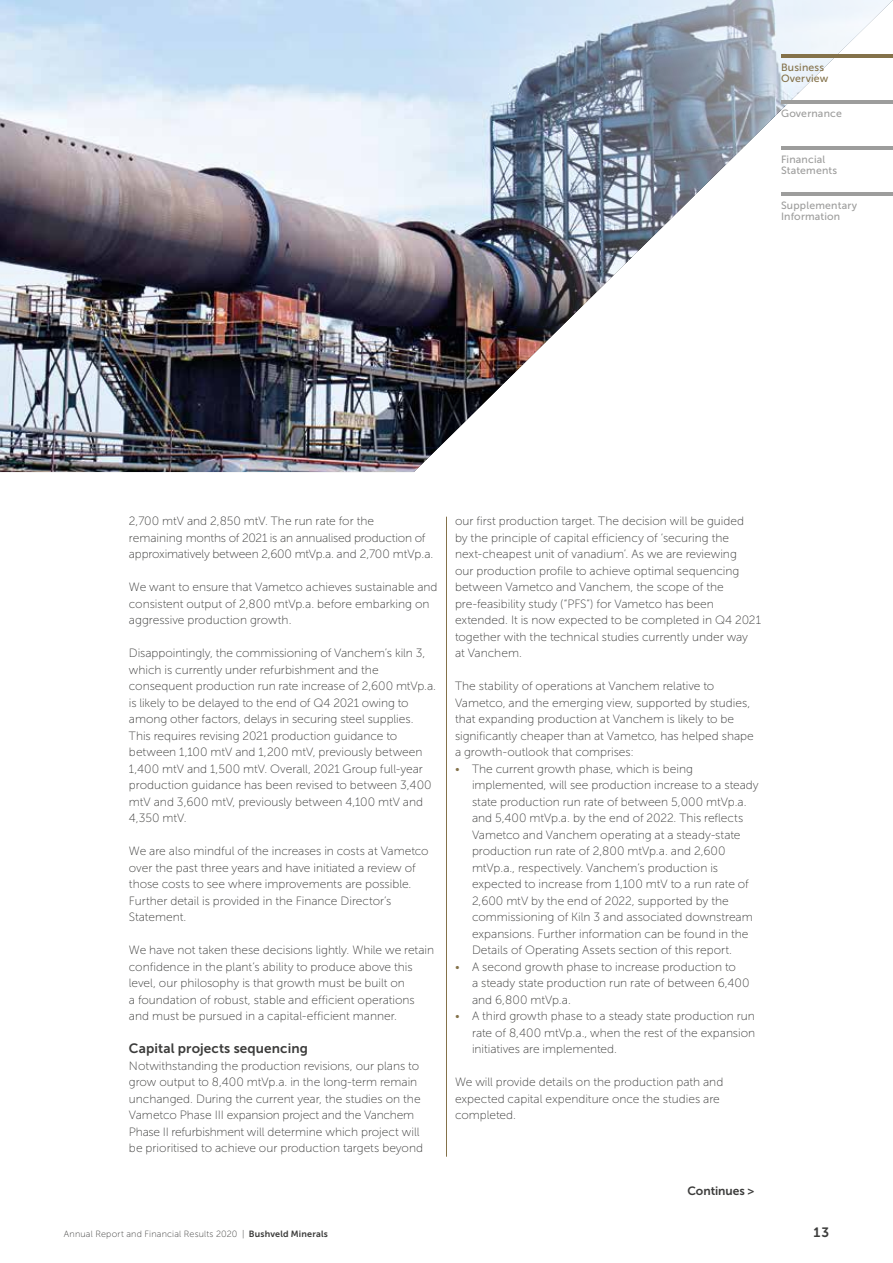
<style>
.page{position:relative;width:893px;height:1263px;background:#fff}
.page>*{position:absolute;margin:0;border:0;box-sizing:border-box;transform-origin:0 0}
.t1{font:13.5px "Museo Sans 700";letter-spacing:.01em;color:#3c3c3b}
.t2{font:12px/16.5px "Museo Sans 100";color:#3c3c3b}
.t3{font:12px "Museo Sans 700";letter-spacing:-.005em;color:#3c3c3b}
.t4{font:10.5px/10.5px "Museo Sans 500";letter-spacing:.02em;color:#9d9d9c}
.t5{font:10.5px/10.5px "Museo Sans 500";letter-spacing:.02em;color:#84724a}
.t6{font:9px "Museo Sans 100";letter-spacing:.025em;color:#3c3c3b}
.s1{color:#84724a}
.s2{font-family:"Museo Sans 700"}
</style>
<div class="page">
<img style="left:0;top:0;width:893px;height:472px">
<hr style="left:446px;top:517px;width:1px;height:640px;background:#84724a">
<hr style="left:781px;top:146px;width:112px;height:3px;background:#9d9d9c">
<hr style="left:781px;top:192px;width:112px;height:3px;background:#9d9d9c">
<hr style="left:781px;top:100px;width:112px;height:3px;background:#9d9d9c">
<hr style="left:781px;top:54px;width:112px;height:3px;background:#84724a">
<p class="t5" style="left:781px;top:62px;width:49px">Business<br>Overview</p>
<p class="t4" style="left:781px;top:108px;width:62px">Governance</p>
<p class="t4" style="left:781px;top:154px;width:58px">Financial<br>Statements</p>
<p class="t4" style="left:781px;top:200px;width:78px">Supplementary<br>Information</p>
<p class="t2" style="left:129px;top:513px;width:306px">2,700 mtV and 2,850 mtV. The run rate for the<br>remaining months of 2021 is an annualised production of approximatively between 2,600 mtVp.a. and 2,700 mtVp.a.</p>
<p class="t2" style="left:129px;top:579px;width:310px">We want to ensure that Vametco achieves sustainable and consistent output of 2,800 mtVp.a. before embarking on aggressive production growth.</p>
<p class="t2" style="left:129px;top:645px;width:309px">Disappointingly, the commissioning of Vanchem’s kiln 3, which is currently under refurbishment and the consequent production run rate increase of 2,600 mtVp.a. is likely to be delayed to the end of Q4 2021 owing to among other factors, delays in securing steel supplies.<br>This requires revising 2021 production guidance to between 1,100 mtV and 1,200 mtV, previously between 1,400 mtV and 1,500 mtV. Overall, 2021 Group full-year production guidance has been revised to between 3,400 mtV and 3,600 mtV, previously between 4,100 mtV and 4,350 mtV.</p>
<p class="t2" style="left:129px;top:843px;width:301px">We are also mindful of the increases in costs at Vametco over the past three years and have initiated a review of those costs to see where improvements are possible.<br>Further detail is provided in the Finance Director’s Statement.</p>
<p class="t2" style="left:129px;top:942px;width:307px">We have not taken these decisions lightly. While we retain confidence in the plant’s ability to produce above this level, our philosophy is that growth must be built on<br>a foundation of robust, stable and efficient operations and must be pursued in a capital-efficient manner.</p>
<p class="t1" style="left:129px;top:1041px;width:180px">Capital projects sequencing</p>
<p class="t2" style="left:129px;top:1057px;width:296px">Notwithstanding the production revisions, our plans to grow output to 8,400 mtVp.a. in the long-term remain unchanged. During the current year, the studies on the Vametco Phase III expansion project and the Vanchem Phase II refurbishment will determine which project will be prioritised to achieve our production targets beyond</p>
<p class="t2" style="left:455px;top:513px;width:307px">our first production target. The decision will be guided<br>by the principle of capital efficiency of ‘securing the next-cheapest unit of vanadium’. As we are reviewing<br>our production profile to achieve optimal sequencing between Vametco and Vanchem, the scope of the pre-feasibility study (“PFS”) for Vametco has been extended. It is now expected to be completed in Q4 2021 together with the technical studies currently under way at Vanchem.</p>
<p class="t2" style="left:455px;top:678px;width:300px">The stability of operations at Vanchem relative to Vametco, and the emerging view, supported by studies, that expanding production at Vanchem is likely to be significantly cheaper than at Vametco, has helped shape a growth-outlook that comprises:</p>
<p class="t2" style="left:472px;top:760px;width:288px;text-indent:-17px"><span class="s1">•</span> The current growth phase, which is being implemented, will see production increase to a steady state production run rate of between 5,000 mtVp.a. and 5,400 mtVp.a. by the end of 2022. This reflects Vametco and Vanchem operating at a steady-state production run rate of 2,800 mtVp.a. and 2,600 mtVp.a., respectively. Vanchem’s production is expected to increase from 1,100 mtV to a run rate of 2,600 mtV by the end of 2022, supported by the commissioning of Kiln 3 and associated downstream expansions. Further information can be found in the Details of Operating Assets section of this report.</p>
<p class="t2" style="left:472px;top:958px;width:279px;text-indent:-17px"><span class="s1">•</span> A second growth phase to increase production to<br>a steady state production run rate of between 6,400 and 6,800 mtVp.a.</p>
<p class="t2" style="left:472px;top:1008px;width:285px;text-align:justify;text-indent:-17px"><span class="s1">•</span> A third growth phase to a steady state production run rate of 8,400 mtVp.a., when the rest of the expansion initiatives are implemented.</p>
<p class="t2" style="left:455px;top:1074px;width:270px">We will provide details on the production path and expected capital expenditure once the studies are completed.</p>
<p class="t3" style="left:687px;top:1184px;width:68px">Continues &gt;</p>
<p class="t6" style="left:64px;top:1229px;width:266px">Annual Report and Financial Results 2020 | <span class="s2">Bushveld Minerals</span></p>
<p class="t1" style="left:813px;top:1224px;width:17px">13</p>
</div>
